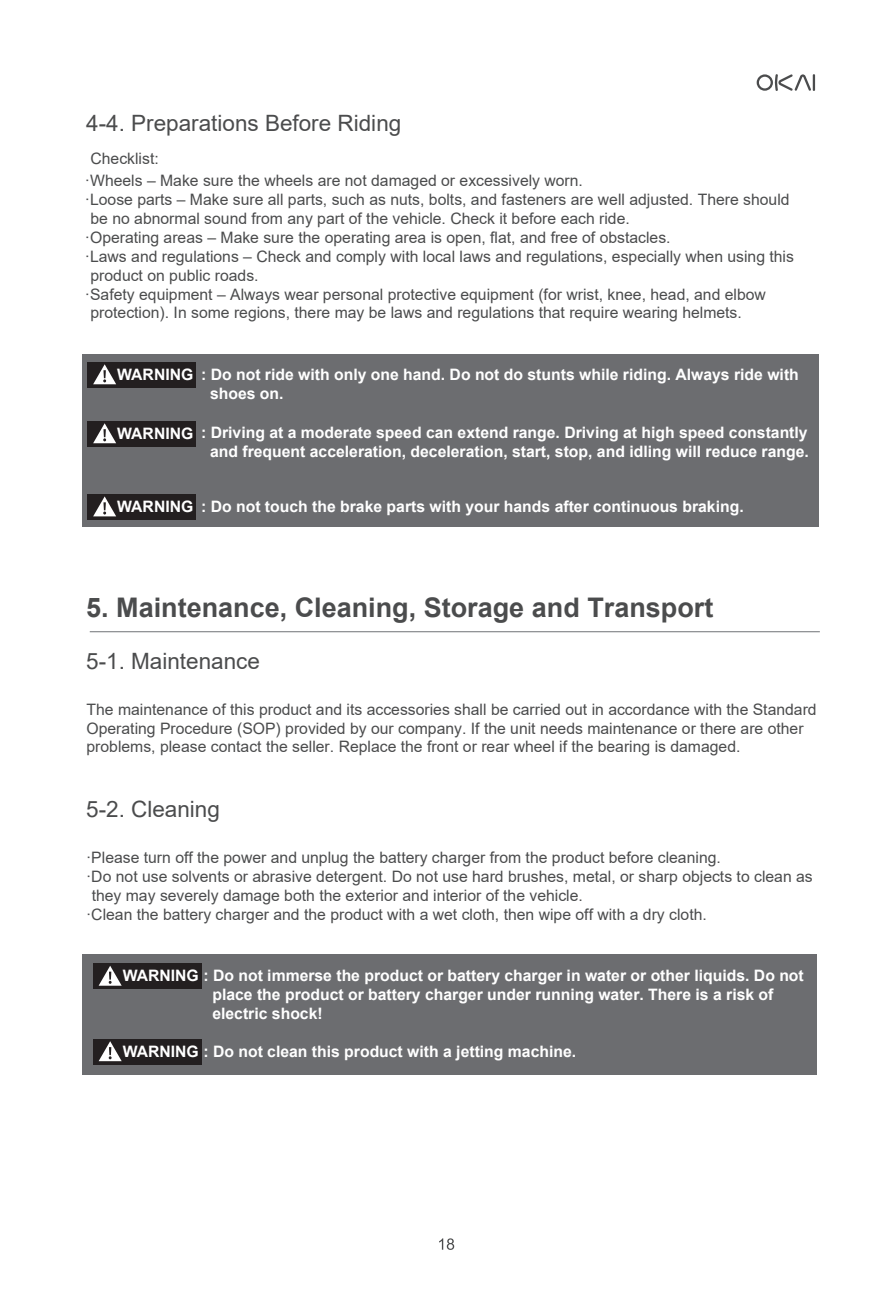
<style>
.page{position:relative;width:893px;height:1314px;background:#fff}
.page>*{position:absolute;margin:0;border:0;box-sizing:border-box;transform-origin:0 0}
.t1{font:700 27px "Arial";color:#4b4c4d}
.t2{font:22.5px "Arial";color:#4b4c4d}
.t3{font:15.75px/18.9px "Arial";color:#4b4c4d}
.t4{font:700 15.75px/18.9px "Arial";color:#fff}
</style>
<div class="page">
<svg style="left:757px;top:74px;width:58px;height:17px"></svg>
<hr style="left:90px;top:631px;width:730px;height:1px;background:#808285">
<div style="left:82px;top:355px;width:737px;height:172px;background:#6c6d70"></div>
<div style="left:87px;top:362px;width:109px;height:26px;background:#231f20"></div>
<svg style="left:93px;top:364px;width:23px;height:20px"></svg>
<div style="left:87px;top:421px;width:109px;height:26px;background:#231f20"></div>
<svg style="left:93px;top:423px;width:23px;height:20px"></svg>
<div style="left:87px;top:494px;width:109px;height:26px;background:#231f20"></div>
<svg style="left:93px;top:496px;width:23px;height:20px"></svg>
<div style="left:82px;top:954px;width:735px;height:120px;background:#6c6d70"></div>
<div style="left:93px;top:963px;width:109px;height:26px;background:#231f20"></div>
<svg style="left:99px;top:966px;width:23px;height:20px"></svg>
<div style="left:93px;top:1039px;width:109px;height:26px;background:#231f20"></div>
<svg style="left:99px;top:1041px;width:23px;height:20px"></svg>
<svg style="left:439px;top:1238px;width:15px;height:12px"></svg>
<h2 class="t2" style="left:86px;top:107px;width:317px">4-4. Preparations Before Riding</h2>
<p class="t3" style="left:85px;top:147px;width:500px;line-height:22.1px;text-indent:6px">Checklist:<br>·Wheels – Make sure the wheels are not damaged or excessively worn.</p>
<p class="t3" style="left:85px;top:190px;width:706px">·Loose parts – Make sure all parts, such as nuts, bolts, and fasteners are well adjusted. There should</p>
<p class="t3" style="left:90px;top:209px;width:541px">be no abnormal sound from any part of the vehicle. Check it before each ride.</p>
<p class="t3" style="left:85px;top:228px;width:587px">·Operating areas – Make sure the operating area is open, flat, and free of obstacles.</p>
<p class="t3" style="left:85px;top:247px;width:711px">·Laws and regulations – Check and comply with local laws and regulations, especially when using this</p>
<p class="t3" style="left:90px;top:266px;width:170px">product on public roads.</p>
<p class="t3" style="left:85px;top:284px;width:683px">·Safety equipment – Always wear personal protective equipment (for wrist, knee, head, and elbow</p>
<p class="t3" style="left:90px;top:303px;width:653px">protection). In some regions, there may be laws and regulations that require wearing helmets.</p>
<p class="t4" style="left:117px;top:365px;width:78px">WARNING</p>
<p class="t4" style="left:117px;top:424px;width:78px">WARNING</p>
<p class="t4" style="left:210px;top:365px;width:590px;text-indent:-9px">: Do not ride with only one hand. Do not do stunts while riding. Always ride with shoes on.</p>
<p class="t4" style="left:201px;top:423px;width:609px;text-align:center">: Driving at a moderate speed can extend range. Driving at high speed constantly and frequent acceleration, deceleration, start, stop, and idling will reduce range.</p>
<p class="t4" style="left:117px;top:497px;width:78px">WARNING</p>
<p class="t4" style="left:201px;top:497px;width:544px">: Do not touch the brake parts with your hands after continuous braking.</p>
<h1 class="t1" style="left:86px;top:588px;width:629px">5. Maintenance, Cleaning, Storage and Transport</h1>
<h2 class="t2" style="left:86px;top:645px;width:175px">5-1. Maintenance</h2>
<p class="t3" style="left:87px;top:699px;width:732px">The maintenance of this product and its accessories shall be carried out in accordance with the Standard<br>Operating Procedure (SOP) provided by our company. If the unit needs maintenance or there are other problems, please contact the seller. Replace the front or rear wheel if the bearing is damaged.</p>
<h2 class="t2" style="left:86px;top:794px;width:135px">5-2. Cleaning</h2>
<p class="t3" style="left:86px;top:848px;width:636px">·Please turn off the power and unplug the battery charger from the product before cleaning.</p>
<p class="t3" style="left:86px;top:867px;width:728px">·Do not use solvents or abrasive detergent. Do not use hard brushes, metal, or sharp objects to clean as</p>
<p class="t3" style="left:92px;top:886px;width:493px">they may severely damage both the exterior and interior of the vehicle.</p>
<p class="t3" style="left:86px;top:905px;width:622px">·Clean the battery charger and the product with a wet cloth, then wipe off with a dry cloth.</p>
<p class="t4" style="left:123px;top:966px;width:683px">WARNING : Do not immerse the product or battery charger in water or other liquids. Do not</p>
<p class="t4" style="left:212px;top:985px;width:563px">place the product or battery charger under running water. There is a risk of electric shock!</p>
<p class="t4" style="left:123px;top:1042px;width:455px">WARNING : Do not clean this product with a jetting machine.</p>
</div>
